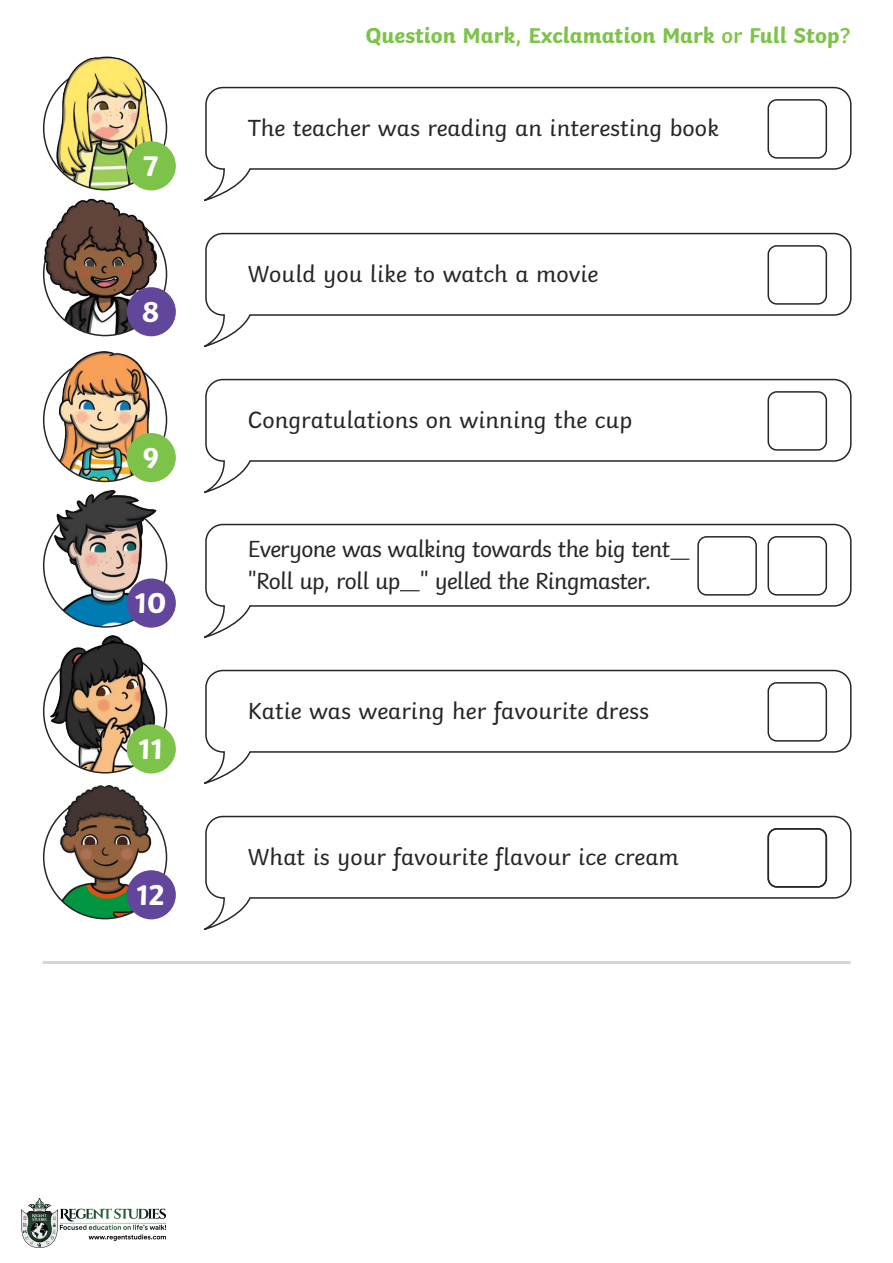
<style>
.page{position:relative;width:893px;height:1263px;background:#fff}
.page>*{position:absolute;margin:0;border:0;box-sizing:border-box;transform-origin:0 0}
.Heading_2{font:700 30px "Twinkl";color:#fff}
.KS1_Body_Copy{font:24px "Twinkl";color:#282526}
.KS1_Body_Copy-2{font:24px/31.5px "Twinkl";letter-spacing:-.03em;color:#282526}
.Heading_2-2{font:700 22.5px "Twinkl";color:#7dc34a}
.s1{font-weight:600}
</style>
<div class="page">
<img style="left:50px;top:121px;width:111px;height:69px">
<div style="left:127px;top:141px;width:49px;height:49px;background:#7dc34a;border-radius:50%"></div>
<img style="left:47px;top:415px;width:114px;height:66px">
<div style="left:127px;top:433px;width:49px;height:49px;background:#7dc34a;border-radius:50%"></div>
<img style="left:44px;top:213px;width:123px;height:123px;border-radius:61px">
<div style="left:127px;top:287px;width:49px;height:49px;background:#62469c;border-radius:50%"></div>
<svg style="left:204px;top:86px;width:648px;height:114px"></svg>
<div style="left:767px;top:99px;width:60px;height:60px;border:2px solid #282526;border-radius:9px"></div>
<svg style="left:204px;top:232px;width:648px;height:114px"></svg>
<div style="left:767px;top:245px;width:60px;height:60px;border:2px solid #282526;border-radius:9px"></div>
<svg style="left:205px;top:378px;width:647px;height:113px"></svg>
<div style="left:767px;top:391px;width:60px;height:60px;border:2px solid #282526;border-radius:9px"></div>
<img style="left:50px;top:56px;width:111px;height:65px">
<img style="left:44px;top:198px;width:122px;height:64px">
<img style="left:50px;top:710px;width:117px;height:63px">
<div style="left:127px;top:724px;width:49px;height:49px;background:#7dc34a;border-radius:50%"></div>
<img style="left:44px;top:504px;width:123px;height:123px;border-radius:61px">
<div style="left:127px;top:578px;width:49px;height:50px;background:#62469c;border-radius:50%"></div>
<img style="left:44px;top:796px;width:123px;height:123px;border-radius:61px">
<div style="left:127px;top:870px;width:49px;height:49px;background:#62469c;border-radius:50%"></div>
<svg style="left:204px;top:523px;width:648px;height:114px"></svg>
<svg style="left:670px;top:559px;width:19px;height:1px"></svg>
<svg style="left:400px;top:590px;width:20px;height:1px"></svg>
<div style="left:767px;top:536px;width:60px;height:60px;border:2px solid #282526;border-radius:9px"></div>
<svg style="left:204px;top:669px;width:648px;height:114px"></svg>
<div style="left:767px;top:682px;width:60px;height:60px;border:2px solid #282526;border-radius:9px"></div>
<svg style="left:204px;top:815px;width:648px;height:114px"></svg>
<div style="left:767px;top:828px;width:60px;height:60px;border:2px solid #282526;border-radius:9px"></div>
<img style="left:47px;top:352px;width:115px;height:63px">
<div style="left:697px;top:536px;width:60px;height:60px;border:2px solid #282526;border-radius:9px"></div>
<hr style="left:43px;top:961px;width:807px;height:3px;background:#d5d6d8">
<img style="left:50px;top:636px;width:118px;height:74px">
<img style="left:43px;top:491px;width:190px;height:72px">
<img style="left:44px;top:786px;width:122px;height:58px">
<img style="left:22px;top:1199px;width:143px;height:49px">
<p class="Heading_2" style="left:143px;top:141px;width:17px">7</p>
<p class="Heading_2" style="left:142px;top:287px;width:19px">8</p>
<p class="Heading_2" style="left:142px;top:433px;width:18px">9</p>
<p class="Heading_2" style="left:135px;top:578px;width:33px">10</p>
<p class="Heading_2" style="left:138px;top:724px;width:26px">11</p>
<p class="Heading_2" style="left:137px;top:870px;width:30px">12</p>
<p class="Heading_2-2" style="left:365px;top:16px;width:487px">Question Mark<span class="s1">,</span> Exclamation Mark <span class="s1">or</span> Full Stop<span class="s1">?</span></p>
<p class="KS1_Body_Copy" style="left:248px;top:110px;width:473px">The teacher was reading an interesting book</p>
<p class="KS1_Body_Copy" style="left:248px;top:256px;width:352px">Would you like to watch a movie</p>
<p class="KS1_Body_Copy" style="left:248px;top:402px;width:386px">Congratulations on winning the cup</p>
<p class="KS1_Body_Copy-2" style="left:248px;top:531px;width:424px">Everyone was walking towards the big tent "Roll up, roll up " yelled the Ringmaster.</p>
<p class="KS1_Body_Copy" style="left:248px;top:693px;width:403px">Katie was wearing her favourite dress</p>
<p class="KS1_Body_Copy" style="left:248px;top:839px;width:433px">What is your favourite flavour ice cream</p>
</div>
